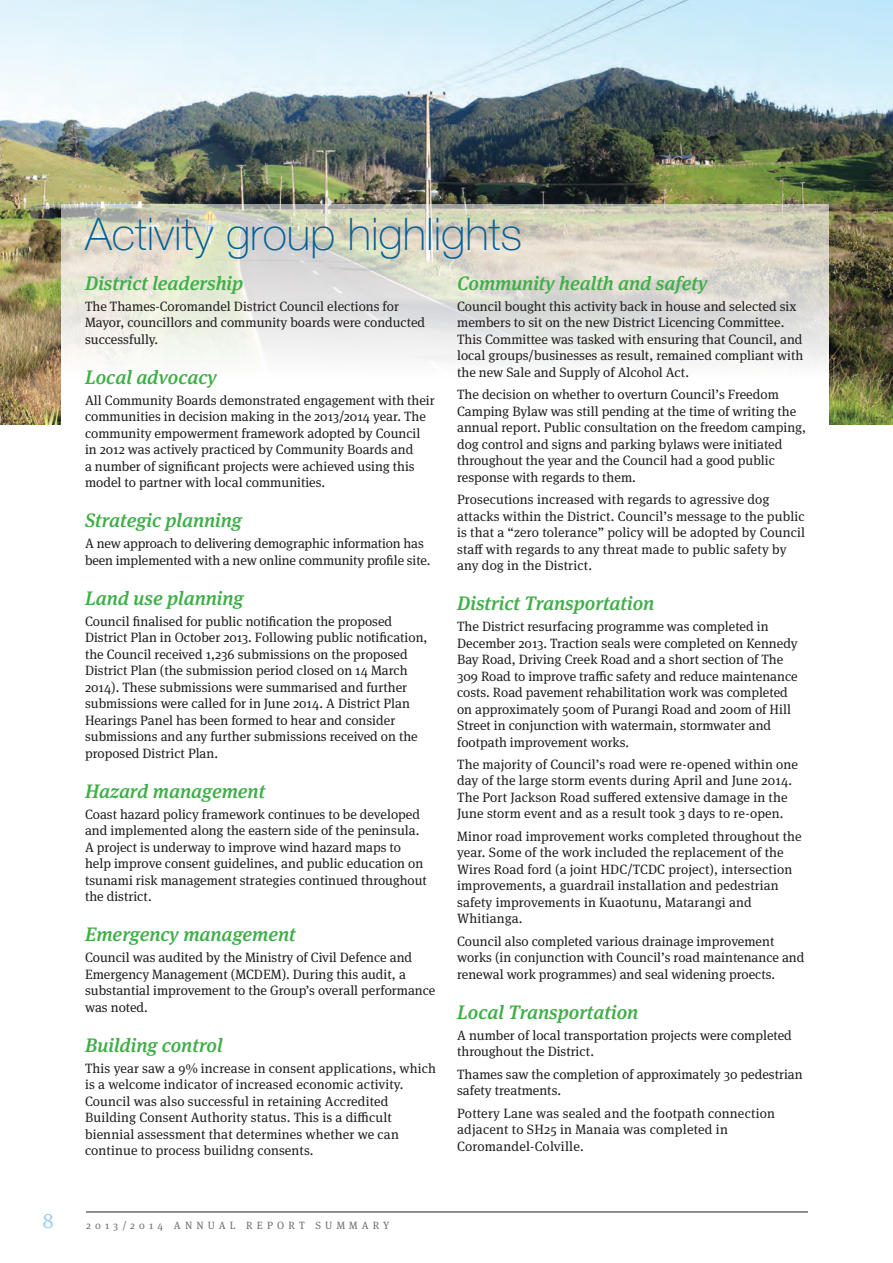
<style>
.page{position:relative;width:893px;height:1263px;background:#fff}
.page>*{position:absolute;margin:0;border:0;box-sizing:border-box;transform-origin:0 0}
.t1{font:100 45px "Helvetica Neue";color:#016096}
.t2{font:21px "Meta Serif OT";color:#9fcfef}
.t3{font:italic 500 19.5px "Meta Serif OT";color:#40ae49}
.t4{font:13.5px/16.5px "Meta Serif OT";color:#231f20}
.t5{font:10.5px "Meta Serif OT";letter-spacing:.4em;color:#6c6d70}
</style>
<div class="page">
<hr style="left:86px;top:1212px;width:722px;height:1px;background:#231f20">
<img style="left:0;top:0;width:893px;height:425px">
<svg style="left:62px;top:204px;width:767px;height:221px"></svg>
<h1 class="t1" style="left:85px;top:209px;width:439px">Activity group highlights</h1>
<h3 class="t3" style="left:457px;top:271px;width:252px">Community health and safety</h3>
<p class="t4" style="left:457px;top:298px;width:348px">Council bought this activity back in house and selected six members to sit on the new District Licencing Committee.<br>This Committee was tasked with ensuring that Council, and local groups/businesses as result, remained compliant with the new Sale and Supply of Alcohol Act.</p>
<p class="t4" style="left:457px;top:386px;width:350px">The decision on whether to overturn Council’s Freedom Camping Bylaw was still pending at the time of writing the annual report. Public consultation on the freedom camping, dog control and signs and parking bylaws were initiated throughout the year and the Council had a good public response with regards to them.</p>
<p class="t4" style="left:457px;top:491px;width:350px">Prosecutions increased with regards to agressive dog attacks within the District. Council’s message to the public is that a “zero tolerance” policy will be adopted by Council staff with regards to any threat made to public safety by any dog in the District.</p>
<h3 class="t3" style="left:457px;top:592px;width:199px">District Transportation</h3>
<p class="t4" style="left:457px;top:618px;width:342px">The District resurfacing programme was completed in December 2013. Traction seals were completed on Kennedy Bay Road, Driving Creek Road and a short section of The 309 Road to improve traffic safety and reduce maintenance costs. Road pavement rehabilitation work was completed on approximately 500m of Purangi Road and 200m of Hill Street in conjunction with watermain, stormwater and footpath improvement works.</p>
<p class="t4" style="left:457px;top:756px;width:343px">The majority of Council’s road were re-opened within one day of the large storm events during April and June 2014.<br>The Port Jackson Road suffered extensive damage in the June storm event and as a result took 3 days to re-open.</p>
<p class="t4" style="left:457px;top:828px;width:346px">Minor road improvement works completed throughout the year. Some of the work included the replacement of the Wires Road ford (a joint HDC/TCDC project), intersection improvements, a guardrail installation and pedestrian safety improvements in Kuaotunu, Matarangi and Whitianga.</p>
<p class="t4" style="left:457px;top:933px;width:349px">Council also completed various drainage improvement works (in conjunction with Council’s road maintenance and renewal work programmes) and seal widening proects.</p>
<h3 class="t3" style="left:457px;top:1000px;width:183px">Local Transportation</h3>
<p class="t4" style="left:457px;top:1027px;width:336px">A number of local transportation projects were completed throughout the District.</p>
<p class="t4" style="left:457px;top:1066px;width:347px">Thames saw the completion of approximately 30 pedestrian safety treatments.</p>
<p class="t4" style="left:457px;top:1105px;width:319px">Pottery Lane was sealed and the footpath connection adjacent to SH25 in Manaia was completed in<br>Coromandel-Colville.</p>
<h3 class="t3" style="left:85px;top:271px;width:160px">District leadership</h3>
<p class="t4" style="left:85px;top:298px;width:342px">The Thames-Coromandel District Council elections for<br>Mayor, councillors and community boards were conducted successfully.</p>
<h3 class="t3" style="left:85px;top:365px;width:133px">Local advocacy</h3>
<p class="t4" style="left:85px;top:392px;width:351px">All Community Boards demonstrated engagement with their communities in decision making in the 2013/2014 year. The community empowerment framework adopted by Council in 2012 was actively practiced by Community Boards and<br>a number of significant projects were achieved using this model to partner with local communities.</p>
<h3 class="t3" style="left:85px;top:509px;width:158px">Strategic planning</h3>
<p class="t4" style="left:85px;top:535px;width:347px">A new approach to delivering demographic information has been implemented with a new online community profile site.</p>
<h3 class="t3" style="left:85px;top:586px;width:160px">Land use planning</h3>
<p class="t4" style="left:85px;top:613px;width:344px">Council finalised for public notification the proposed District Plan in October 2013. Following public notification, the Council received 1,236 submissions on the proposed District Plan (the submission period closed on 14 March 2014). These submissions were summarised and further submissions were called for in June 2014. A District Plan Hearings Panel has been formed to hear and consider submissions and any further submissions received on the proposed District Plan.</p>
<h3 class="t3" style="left:85px;top:779px;width:182px">Hazard management</h3>
<p class="t4" style="left:85px;top:806px;width:343px">Coast hazard policy framework continues to be developed and implemented along the eastern side of the peninsula.<br>A project is underway to improve wind hazard maps to help improve consent guidelines, and public education on tsunami risk management strategies continued throughout the district.</p>
<h3 class="t3" style="left:85px;top:923px;width:212px">Emergency management</h3>
<p class="t4" style="left:85px;top:949px;width:352px">Council was audited by the Ministry of Civil Defence and Emergency Management (MCDEM). During this audit, a substantial improvement to the Group’s overall performance was noted.</p>
<h3 class="t3" style="left:85px;top:1033px;width:139px">Building control</h3>
<p class="t4" style="left:85px;top:1060px;width:352px">This year saw a 9% increase in consent applications, which is a welcome indicator of increased economic activity.<br>Council was also successful in retaining Accredited Building Consent Authority status. This is a difficult biennial assessment that determines whether we can continue to process builidng consents.</p>
<h2 class="t2" style="left:43px;top:1209px;width:13px">8</h2>
<p class="t5" style="left:86px;top:1219px;width:305px">2013/2014 ANNUAL REPORT SUMMARY</p>
</div>
